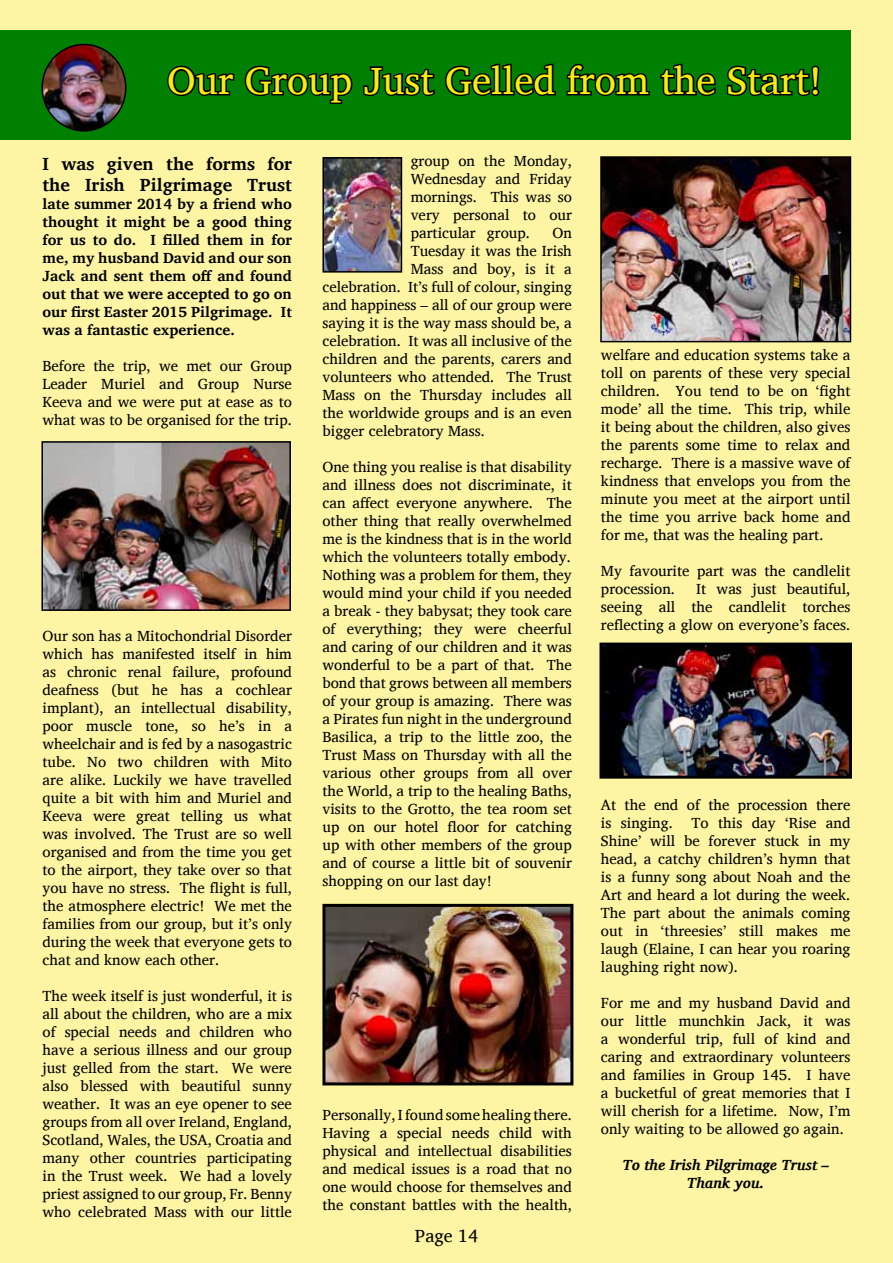
<style>
.page{position:relative;width:893px;height:1263px;background:#fdf5a3}
.page>*{position:absolute;margin:0;border:0;box-sizing:border-box;transform-origin:0 0}
.t1{font:39px "Charis SIL";color:#f7ec0f}
.t2{font:700 18px/21.6px "Charis SIL";color:#000}
.t3{font:18px "Charis SIL";color:#000}
.t4{font:15px/18px "Charis SIL";color:#000;text-align:justify}
.t5{font:700 15px/18px "Charis SIL";color:#000;text-align:justify}
.t6{font:italic 700 15px/18px "Charis SIL";color:#000;text-align:center}
</style>
<div class="page">
<img style="left:44px;top:444px;width:244px;height:164px">
<div style="left:41px;top:441px;width:250px;height:170px;border:2px solid #000"></div>
<img style="left:603px;top:159px;width:245px;height:180px">
<div style="left:600px;top:156px;width:251px;height:186px;border:2px solid #000"></div>
<div style="left:0;top:30px;width:850px;height:109px;background:#008000"></div>
<svg style="left:167px;top:65px;width:68px;height:32px"></svg>
<svg style="left:244px;top:65px;width:109px;height:39px"></svg>
<svg style="left:363px;top:66px;width:72px;height:30px"></svg>
<svg style="left:445px;top:63px;width:111px;height:34px"></svg>
<svg style="left:566px;top:63px;width:84px;height:33px"></svg>
<svg style="left:660px;top:63px;width:56px;height:33px"></svg>
<svg style="left:725px;top:65px;width:97px;height:75px"></svg>
<img style="left:325px;top:160px;width:74px;height:110px">
<div style="left:322px;top:157px;width:80px;height:116px;border:2px solid #000"></div>
<img style="left:44px;top:44px;width:80px;height:85px">
<div style="left:41px;top:44px;width:86px;height:88px;border:2px solid #000;border-radius:50%"></div>
<img style="left:326px;top:908px;width:243px;height:173px">
<div style="left:322px;top:904px;width:251px;height:181px;border:3px solid #000"></div>
<img style="left:603px;top:646px;width:245px;height:129px">
<div style="left:599px;top:642px;width:253px;height:137px;border:3px solid #000"></div>
<h1 class="t1" style="left:167px;top:58px;width:656px">Our Group Just Gelled from the Start!</h1>
<p class="t2" style="left:43px;top:153px;width:251px">I was given the forms for the Irish Pilgrimage Trust</p>
<p class="t5" style="left:43px;top:195px;width:251px">late summer 2014 by a friend who thought it might be a good thing for us to do. I filled them in for me, my husband David and our son Jack and sent them off and found out that we were accepted to go on our first Easter 2015 Pilgrimage. It was a fantastic experience.</p>
<p class="t4" style="left:43px;top:357px;width:251px">Before the trip, we met our Group Leader Muriel and Group Nurse Keeva and we were put at ease as to what was to be organised for the trip.</p>
<p class="t4" style="left:43px;top:627px;width:251px">Our son has a Mitochondrial Disorder which has manifested itself in him as chronic renal failure, profound deafness (but he has a cochlear implant), an intellectual disability, poor muscle tone, so he’s in a wheelchair and is fed by a nasogastric tube. No two children with Mito are alike. Luckily we have travelled quite a bit with him and Muriel and Keeva were great telling us what was involved. The Trust are so well organised and from the time you get to the airport, they take over so that you have no stress. The flight is full, the atmosphere electric! We met the families from our group, but it’s only during the week that everyone gets to chat and know each other.</p>
<p class="t4" style="left:43px;top:987px;width:251px">The week itself is just wonderful, it is all about the children, who are a mix of special needs and children who have a serious illness and our group just gelled from the start. We were also blessed with beautiful sunny weather. It was an eye opener to see groups from all over Ireland, England, Scotland, Wales, the USA, Croatia and many other countries participating in the Trust week. We had a lovely priest assigned to our group, Fr. Benny who celebrated Mass with our little</p>
<p class="t4" style="left:411px;top:152px;width:163px">group on the Monday, Wednesday and Friday mornings. This was so very personal to our particular group.</p>
<p class="t4" style="left:552px;top:224px;width:21px">On</p>
<p class="t4" style="left:411px;top:242px;width:163px">Tuesday it was the Irish</p>
<p class="t4" style="left:411px;top:260px;width:163px">Mass and boy, is it a</p>
<p class="t4" style="left:322px;top:278px;width:251px">celebration. It’s full of colour, singing</p>
<p class="t4" style="left:322px;top:296px;width:251px">and happiness – all of our group were</p>
<p class="t4" style="left:322px;top:314px;width:251px">saying it is the way mass should be, a</p>
<p class="t4" style="left:322px;top:332px;width:251px">celebration. It was all inclusive of the</p>
<p class="t4" style="left:322px;top:350px;width:251px">children and the parents, carers and</p>
<p class="t4" style="left:322px;top:368px;width:251px">volunteers who attended. The Trust</p>
<p class="t4" style="left:322px;top:386px;width:251px">Mass on the Thursday includes all</p>
<p class="t4" style="left:322px;top:404px;width:251px">the worldwide groups and is an even</p>
<p class="t4" style="left:322px;top:422px;width:164px">bigger celebratory Mass.</p>
<p class="t4" style="left:322px;top:458px;width:251px">One thing you realise is that disability and illness does not discriminate, it can affect everyone anywhere. The other thing that really overwhelmed me is the kindness that is in the world which the volunteers totally embody.<br>Nothing was a problem for them, they would mind your child if you needed a break - they babysat; they took care of everything; they were cheerful and caring of our children and it was wonderful to be a part of that. The bond that grows between all members of your group is amazing. There was a Pirates fun night in the underground Basilica, a trip to the little zoo, the Trust Mass on Thursday with all the various other groups from all over the World, a trip to the healing Baths, visits to the Grotto, the tea room set up on our hotel floor for catching up with other members of the group and of course a little bit of souvenir shopping on our last day!</p>
<p class="t4" style="left:322px;top:1106px;width:251px">Personally, I found some healing there.<br>Having a special needs child with physical and intellectual disabilities and medical issues is a road that no one would choose for themselves and the constant battles with the health,</p>
<p class="t3" style="left:415px;top:1225px;width:65px">Page 14</p>
<p class="t4" style="left:601px;top:346px;width:251px">welfare and education systems take a toll on parents of these very special children. You tend to be on ‘fight mode’ all the time. This trip, while it being about the children, also gives the parents some time to relax and recharge. There is a massive wave of kindness that envelops you from the minute you meet at the airport until the time you arrive back home and for me, that was the healing part.</p>
<p class="t4" style="left:601px;top:562px;width:251px">My favourite part was the candlelit procession.</p>
<p class="t4" style="left:601px;top:580px;width:251px;text-indent:95px">It was just beautiful, seeing all the candlelit torches reflecting a glow on everyone’s faces.</p>
<p class="t4" style="left:601px;top:796px;width:251px">At the end of the procession there is singing. To this day ‘Rise and Shine’ will be forever stuck in my head, a catchy children’s hymn that is a funny song about Noah and the Art and heard a lot during the week.<br>The part about the animals coming out in ‘threesies’ still makes me laugh (Elaine, I can hear you roaring laughing right now).</p>
<p class="t4" style="left:601px;top:994px;width:251px">For me and my husband David and our little munchkin Jack, it was a wonderful trip, full of kind and caring and extraordinary volunteers and families in Group 145. I have a bucketful of great memories that I will cherish for a lifetime. Now, I’m only waiting to be allowed go again.</p>
<p class="t6" style="left:622px;top:1156px;width:208px">To the Irish Pilgrimage Trust –<br>Thank you.</p>
</div>
